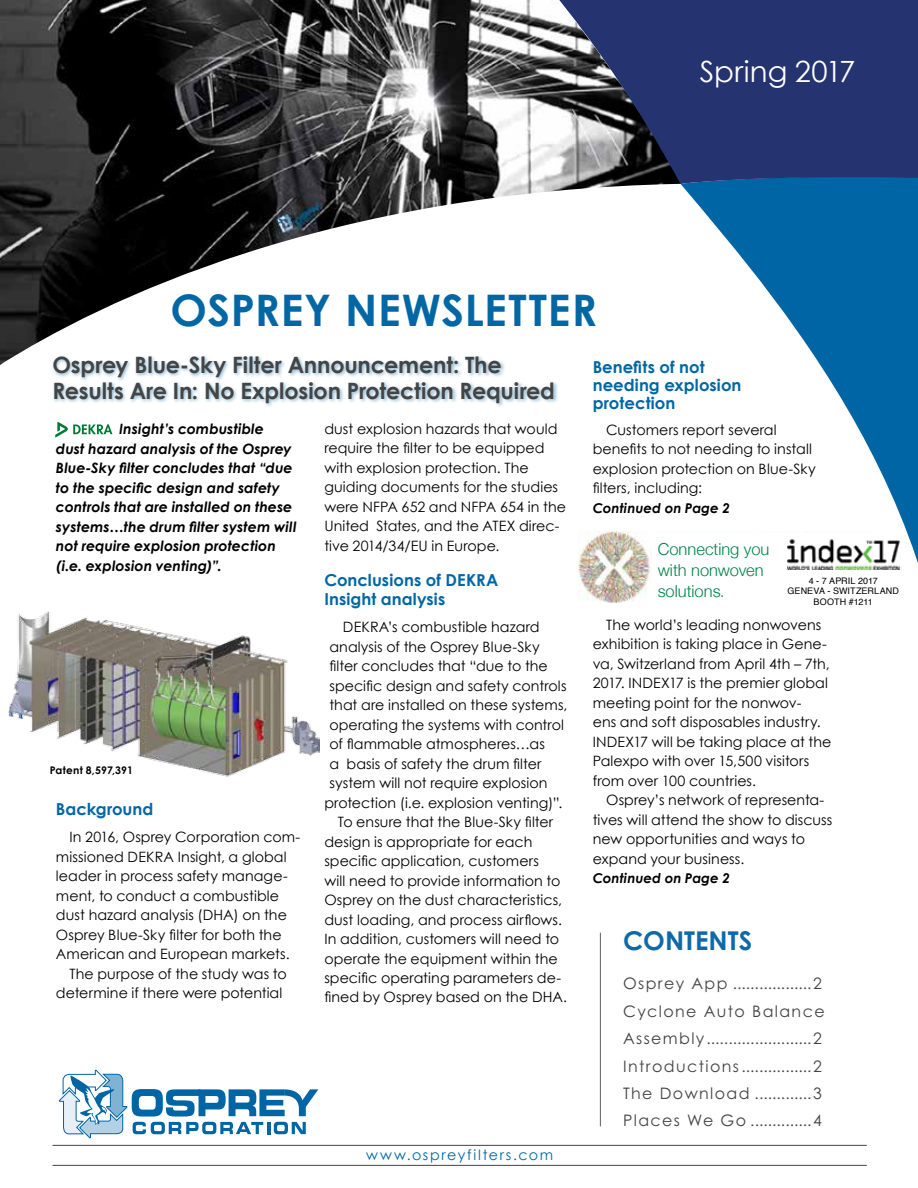
<style>
.page{position:relative;width:918px;height:1188px;background:#fff}
.page>*{position:absolute;margin:0;border:0;box-sizing:border-box;transform-origin:0 0}
.t1{font:700 43.5px "Century Gothic";letter-spacing:.015em;color:#0067a5}
.t2{font:29.25px "Century Gothic";letter-spacing:.005em;color:#fff}
.t3{font:700 25.95px "Century Gothic";color:#0f69a8}
.t4{font:700 22.5px/25.5px "Century Gothic";letter-spacing:-.005em;color:#444}
.t5{font:700 16.5px/18px "Century Gothic";letter-spacing:.005em;color:#0067a5}
.t6{font:300 16.5px/21px "Helvetica Neue";color:#008348}
.t7{font:15.9px/27.3px "Century Gothic";letter-spacing:.09em;color:#444}
.t8{font:14.25px/19.5px "Century Gothic";letter-spacing:.005em;color:#000}
.t9{font:italic 700 14.25px/19.5px "Century Gothic";color:#000}
.t10{font:14.25px "Century Gothic";letter-spacing:.12em;color:#0067a5}
.t11{font:italic 700 13.5px "Century Gothic";color:#000}
.t12{font:700 10.5px "Century Gothic";letter-spacing:.01em;color:#000}
.t13{font:9px/10.5px "Helvetica";letter-spacing:.01em;color:#000;text-align:center}
.s1{font-size:15px}
</style>
<div class="page">
<hr style="left:52px;top:1145px;width:815px;height:1px;background:#444">
<hr style="left:52px;top:1165px;width:815px;height:1px;background:#444">
<hr style="left:600px;top:933px;width:1px;height:193px;background:#5e5f5f">
<svg style="left:59px;top:1069px;width:259px;height:70px"></svg>
<img style="left:0;top:0;width:672px;height:365px">
<svg style="left:680px;top:184px;width:238px;height:385px"></svg>
<svg style="left:453px;top:0;width:465px;height:184px;background:#455076"></svg>
<div style="left:52px;top:355px;width:506px;height:53px;background:#0067a5;opacity:.45"></div>
<img style="left:8px;top:611px;width:312px;height:166px">
<img style="left:579px;top:531px;width:299px;height:71px">
<div style="left:652px;top:535px;width:120px;height:75px;background:#fff"></div>
<div style="left:767px;top:534px;width:120px;height:76px;background:#fff"></div>
<svg style="left:55px;top:422px;width:57px;height:15px"></svg>
<img style="left:788px;top:534px;width:113px;height:36px">
<h1 class="t1" style="left:171px;top:283px;width:428px">OSPREY NEWSLETTER</h1>
<h2 class="t2" style="left:700px;top:54px;width:157px">Spring 2017</h2>
<h3 class="t4" style="left:52px;top:352px;width:504px">Osprey Blue-Sky Filter Announcement: The<br>Results Are In: No Explosion Protection Required</h3>
<p class="t9" style="left:56px;top:419px;width:242px;text-indent:63px">Insight’s combustible<br>dust hazard analysis of the Osprey<br>Blue-Sky filter concludes that “due to the specific design and safety controls that are installed on these systems…the drum filter system will not require explosion protection (i.e. explosion venting)”.</p>
<p class="t12" style="left:50px;top:763px;width:85px">Patent 8,597,391</p>
<p class="t5" style="left:56px;top:800px;width:99px">Background</p>
<p class="t8" style="left:69px;top:827px;width:232px">In 2016, Osprey Corporation com-</p>
<p class="t8" style="left:56px;top:847px;width:232px">missioned DEKRA Insight, a global</p>
<p class="t8" style="left:56px;top:866px;width:233px">leader in process safety manage-</p>
<p class="t8" style="left:56px;top:886px;width:225px">ment, to conduct a combustible</p>
<p class="t8" style="left:56px;top:905px;width:233px">dust hazard analysis (DHA) on the</p>
<p class="t8" style="left:56px;top:925px;width:227px">Osprey Blue-Sky filter for both the</p>
<p class="t8" style="left:56px;top:944px;width:235px">American and European markets.</p>
<p class="t8" style="left:69px;top:964px;width:219px">The purpose of the study was to</p>
<p class="t8" style="left:56px;top:983px;width:228px">determine if there were potential</p>
<p class="t8" style="left:324px;top:419px;width:243px">dust explosion hazards that would require the filter to be equipped with explosion protection. The guiding documents for the studies were NFPA 652 and NFPA 654 in the<br>United States, and the ATEX direc&shy;tive 2014/34/EU in Europe.</p>
<p class="t5" style="left:324px;top:569px;width:175px;line-height:19.5px">Conclusions of DEKRA<br>Insight analysis</p>
<p class="t8" style="left:343px;top:617px;width:198px">DEKRA’s combustible hazard</p>
<p class="t8" style="left:329px;top:637px;width:212px">analysis of the Osprey Blue-Sky</p>
<p class="t8" style="left:329px;top:656px;width:220px">filter concludes that “due to the</p>
<p class="t8" style="left:329px;top:675px;width:239px">specific design and safety controls</p>
<p class="t8" style="left:329px;top:695px;width:240px">that are installed on these systems,</p>
<p class="t8" style="left:329px;top:714px;width:236px">operating the systems with control</p>
<p class="t8" style="left:329px;top:734px;width:217px">of flammable atmospheres…as</p>
<p class="t8" style="left:329px;top:753px;width:214px">a basis of safety the drum filter</p>
<p class="t8" style="left:329px;top:773px;width:220px">system will not require explosion</p>
<p class="t8" style="left:324px;top:792px;width:240px">protection (i.e. explosion venting)”.</p>
<p class="t8" style="left:338px;top:812px;width:217px">To ensure that the Blue-Sky filter</p>
<p class="t8" style="left:324px;top:831px;width:210px">design is appropriate for each</p>
<p class="t8" style="left:324px;top:851px;width:216px">specific application, customers</p>
<p class="t8" style="left:324px;top:870px;width:238px">will need to provide information to</p>
<p class="t8" style="left:324px;top:890px;width:239px">Osprey on the dust characteristics,</p>
<p class="t8" style="left:324px;top:909px;width:239px">dust loading, and process airflows.</p>
<p class="t8" style="left:324px;top:929px;width:236px">In addition, customers will need to</p>
<p class="t8" style="left:324px;top:948px;width:235px">operate the equipment within the</p>
<p class="t8" style="left:324px;top:968px;width:238px">specific operating parameters de-</p>
<p class="t8" style="left:324px;top:987px;width:244px">fined by Osprey based on the DHA.</p>
<p class="t10" style="left:366px;top:1146px;width:189px">www.ospreyfilters.com</p>
<p class="t5" style="left:593px;top:358px;width:150px">Benefits of not needing explosion protection</p>
<p class="t8" style="left:593px;top:420px;width:225px;text-indent:13px">Customers report several benefits to not needing to install explosion protection on Blue-Sky filters, including:</p>
<p class="t11" style="left:593px;top:499px;width:139px">Continued on Page 2</p>
<p class="t6" style="left:658px;top:537px;width:113px">Connecting you with nonwoven solutions<span class="s1">.</span></p>
<p class="t13" style="left:788px;top:576px;width:113px">4 - 7 APRIL 2017<br>GENEVA - SWITZERLAND<br>BOOTH #1211</p>
<p class="t8" style="left:593px;top:615px;width:240px;text-indent:13px">The world’s leading nonwovens exhibition is taking place in Gene&shy;va, Switzerland from April 4th – 7th,<br>2017. INDEX17 is the premier global meeting point for the nonwov-<br>ens and soft disposables industry.<br>INDEX17 will be taking place at the<br>Palexpo with over 15,500 visitors from over 100 countries.</p>
<p class="t8" style="left:593px;top:790px;width:241px;text-indent:13px">Osprey’s network of representa&shy;tives will attend the show to discuss new opportunities and ways to expand your business.</p>
<p class="t11" style="left:593px;top:870px;width:139px">Continued on Page 2</p>
<h3 class="t3" style="left:623px;top:925px;width:131px">CONTENTS</h3>
<p class="t7" style="left:623px;top:970px;width:203px">Osprey App ..................2<br>Cyclone Auto Balance<br>Assembly........................2<br>Introductions ................2<br>The Download .............3<br>Places We Go ..............4</p>
</div>
